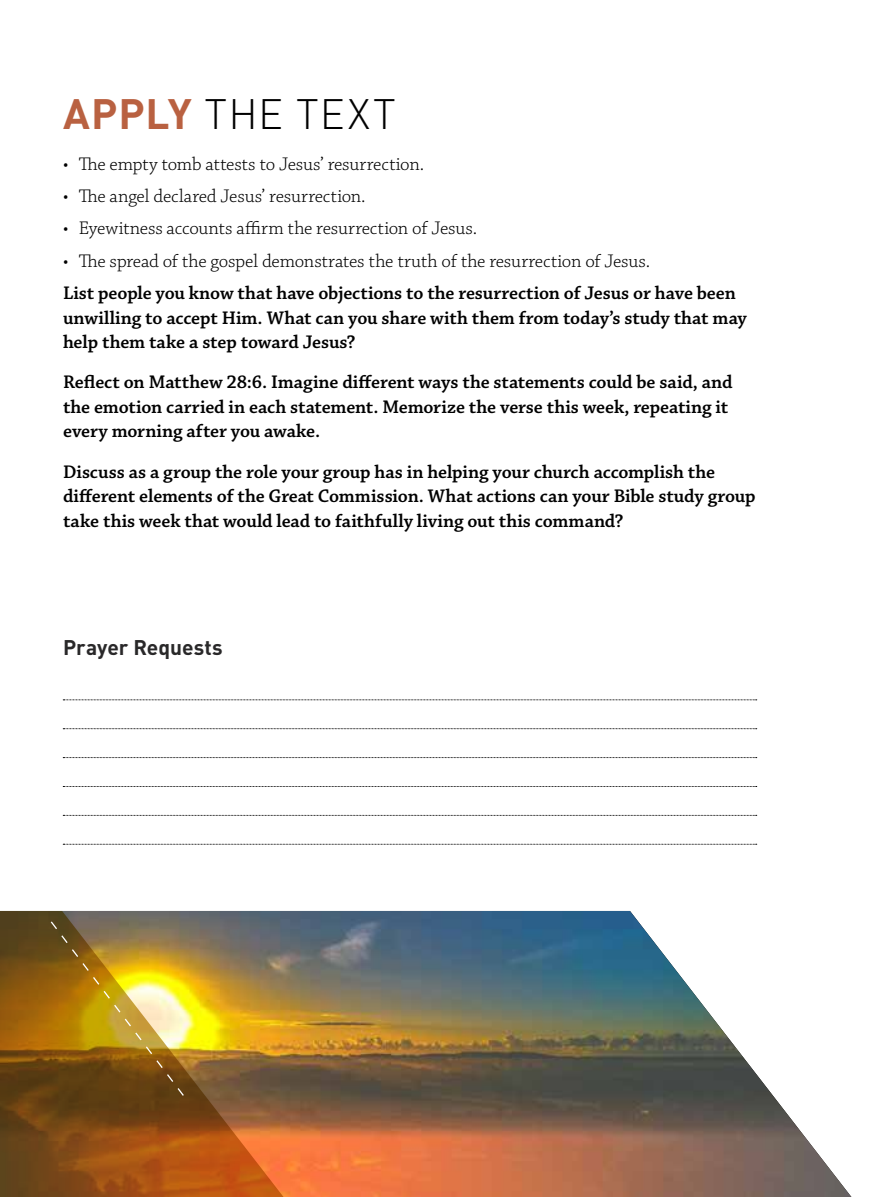
<style>
.page{position:relative;width:882px;height:1197px;background:#fff}
.page>*{position:absolute;margin:0;border:0;box-sizing:border-box;transform-origin:0 0}
.t1{font:300 42px "DIN";letter-spacing:.03em;color:#000}
.t2{font:700 21px "DIN";color:#292829}
.t3{font:600 19.25px/24.5px "Chaparral Pro";letter-spacing:-.005em;color:#000}
.t4{font:300 19.25px "Chaparral Pro";letter-spacing:-.01em;color:#000}
.s1{font-weight:700;color:#b96141}
</style>
<div class="page">
<img style="left:296px;top:911px;width:555px;height:286px">
<svg style="left:63px;top:700px;width:694px;height:1px"></svg>
<svg style="left:63px;top:728px;width:694px;height:1px"></svg>
<svg style="left:63px;top:757px;width:694px;height:1px"></svg>
<svg style="left:63px;top:786px;width:694px;height:1px"></svg>
<svg style="left:63px;top:815px;width:694px;height:1px"></svg>
<svg style="left:63px;top:844px;width:694px;height:1px"></svg>
<img style="left:0;top:911px;width:296px;height:286px">
<svg style="left:49px;top:920px;width:136px;height:177px;background:#a6842d"></svg>
<h1 class="t1" style="left:63px;top:88px;width:334px"><span class="s1">APPLY</span> THE TEXT</h1>
<p class="t4" style="left:63px;top:153px;width:363px">• The empty tomb attests to Jesus’ resurrection.</p>
<p class="t4" style="left:63px;top:185px;width:304px">• The angel declared Jesus’ resurrection.</p>
<p class="t4" style="left:63px;top:218px;width:416px">• Eyewitness accounts affirm the resurrection of Jesus.</p>
<p class="t4" style="left:63px;top:250px;width:589px">• The spread of the gospel demonstrates the truth of the resurrection of Jesus.</p>
<p class="t3" style="left:63px;top:281px;width:685px">List people you know that have objections to the resurrection of Jesus or have been unwilling to accept Him. What can you share with them from today’s study that may help them take a step toward Jesus?</p>
<p class="t3" style="left:63px;top:371px;width:671px">Reflect on Matthew 28:6. Imagine different ways the statements could be said, and the emotion carried in each statement. Memorize the verse this week, repeating it every morning after you awake.</p>
<p class="t3" style="left:63px;top:460px;width:694px">Discuss as a group the role your group has in helping your church accomplish the different elements of the Great Commission. What actions can your Bible study group take this week that would lead to faithfully living out this command?</p>
<p class="t2" style="left:63px;top:634px;width:161px">Prayer Requests</p>
</div>
